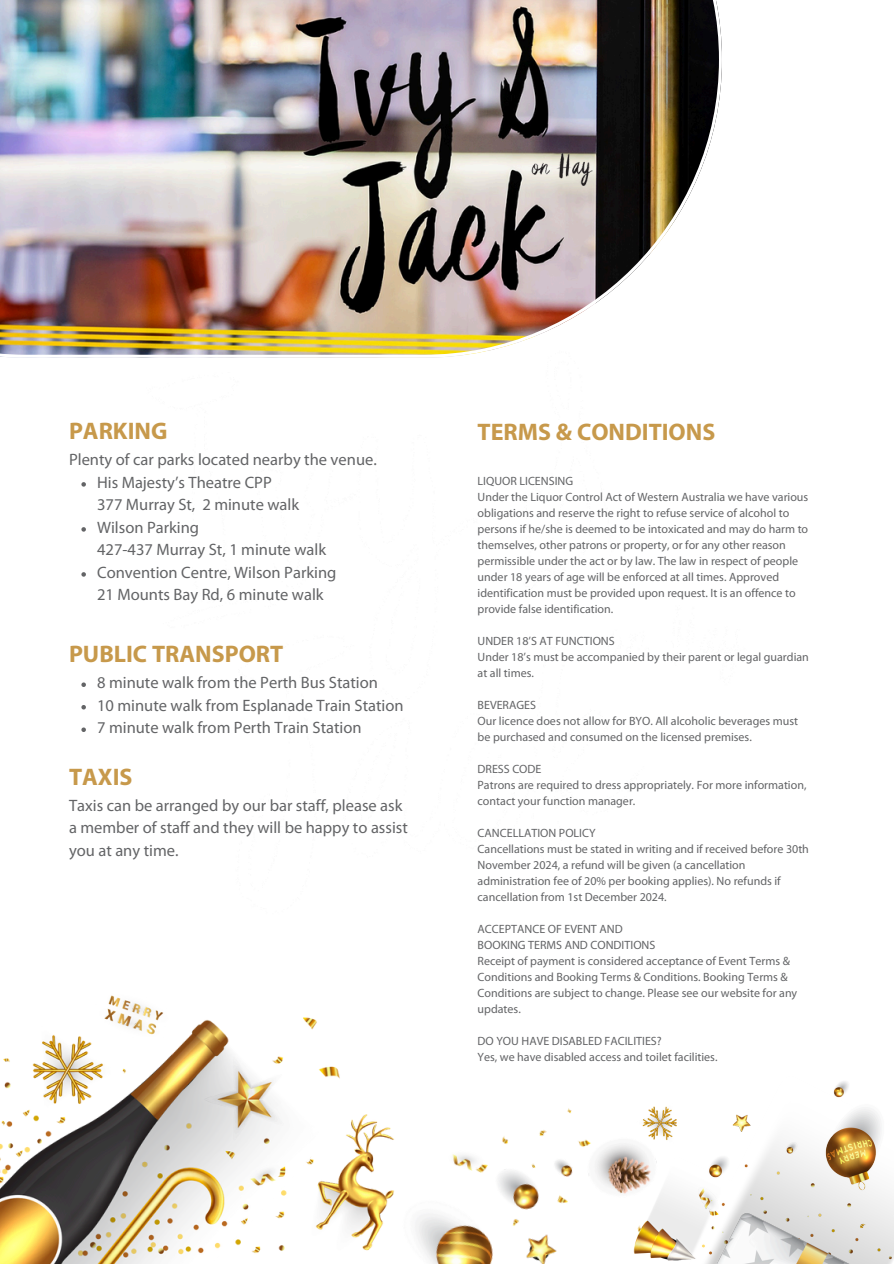
<style>
.page{position:relative;width:894px;height:1264px;background:#fff}
.page>*{position:absolute;margin:0;border:0;box-sizing:border-box;transform-origin:0 0}
.t1{font:700 24px "Myriad Pro";color:#c7994b}
.t2{font:16.5px/22.5px "Myriad Pro";color:#636466}
.t3{font:12px/16px "Myriad Pro";color:#636466}
</style>
<div class="page">
<img style="left:0;top:0;width:721px;height:358px">
<img style="left:415px;top:1108px;width:195px;height:155px">
<img style="left:0;top:995px;width:395px;height:268px">
<img style="left:610px;top:1081px;width:283px;height:182px">
<img style="left:526px;top:148px;width:77px;height:39px">
<img style="left:146px;top:349px;width:575px;height:9px">
<svg style="left:81px;top:482px;width:5px;height:4px"></svg>
<svg style="left:81px;top:527px;width:5px;height:4px"></svg>
<svg style="left:81px;top:572px;width:5px;height:4px"></svg>
<svg style="left:81px;top:682px;width:5px;height:5px"></svg>
<svg style="left:81px;top:705px;width:5px;height:4px"></svg>
<svg style="left:81px;top:727px;width:5px;height:5px"></svg>
<p class="t1" style="left:69px;top:421px;width:100px">PARKING</p>
<p class="t2" style="left:69px;top:450px;width:309px">Plenty of car parks located nearby the venue.</p>
<p class="t2" style="left:97px;top:472px;width:203px">His Majesty’s Theatre CPP<br>377 Murray St, 2 minute walk</p>
<h1 class="t2" style="left:97px;top:517px;width:230px">Wilson Parking<br>427-437 Murray St, 1 minute walk</h1>
<p class="t2" style="left:97px;top:562px;width:241px">Convention Centre, Wilson Parking<br>21 Mounts Bay Rd, 6 minute walk</p>
<p class="t1" style="left:69px;top:644px;width:216px">PUBLIC TRANSPORT</p>
<p class="t2" style="left:97px;top:672px;width:282px">8 minute walk from the Perth Bus Station</p>
<h2 class="t2" style="left:97px;top:695px;width:308px">10 minute walk from Esplanade Train Station</h2>
<h1 class="t2" style="left:97px;top:717px;width:266px">7 minute walk from Perth Train Station</h1>
<p class="t1" style="left:69px;top:767px;width:65px">TAXIS</p>
<p class="t2" style="left:69px;top:795px;width:340px">Taxis can be arranged by our bar staff, please ask a member of staff and they will be happy to assist you at any time.</p>
<p class="t1" style="left:477px;top:422px;width:239px">TERMS &amp; CONDITIONS</p>
<p class="t3" style="left:477px;top:474px;width:97px">LIQUOR LICENSING</p>
<p class="t3" style="left:477px;top:490px;width:332px">Under the Liquor Control Act of Western Australia we have various obligations and reserve the right to refuse service of alcohol to persons if he/she is deemed to be intoxicated and may do harm to themselves, other patrons or property, or for any other reason permissible under the act or by law. The law in respect of people under 18 years of age will be enforced at all times. Approved identification must be provided upon request. It is an offence to provide false identification.</p>
<p class="t3" style="left:477px;top:634px;width:139px">UNDER 18’S AT FUNCTIONS</p>
<p class="t3" style="left:477px;top:650px;width:333px">Under 18’s must be accompanied by their parent or legal guardian at all times.</p>
<p class="t3" style="left:477px;top:698px;width:60px">BEVERAGES</p>
<p class="t3" style="left:477px;top:714px;width:322px">Our licence does not allow for BYO. All alcoholic beverages must be purchased and consumed on the licensed premises.</p>
<p class="t3" style="left:477px;top:762px;width:65px">DRESS CODE</p>
<p class="t3" style="left:477px;top:778px;width:330px">Patrons are required to dress appropriately. For more information, contact your function manager.</p>
<p class="t3" style="left:477px;top:826px;width:119px">CANCELLATION POLICY</p>
<p class="t3" style="left:477px;top:842px;width:333px">Cancellations must be stated in writing and if received before 30th November 2024, a refund will be given (a cancellation administration fee of 20% per booking applies). No refunds if cancellation from 1st December 2024.</p>
<p class="t3" style="left:477px;top:922px;width:146px">ACCEPTANCE OF EVENT AND</p>
<p class="t3" style="left:477px;top:938px;width:179px">BOOKING TERMS AND CONDITIONS</p>
<p class="t3" style="left:477px;top:954px;width:321px">Receipt of payment is considered acceptance of Event Terms &amp; Conditions and Booking Terms &amp; Conditions. Booking Terms &amp; Conditions are subject to change. Please see our website for any updates.</p>
<p class="t3" style="left:477px;top:1034px;width:185px">DO YOU HAVE DISABLED FACILITIES?</p>
<p class="t3" style="left:477px;top:1050px;width:241px">Yes, we have disabled access and toilet facilities.</p>
</div>
